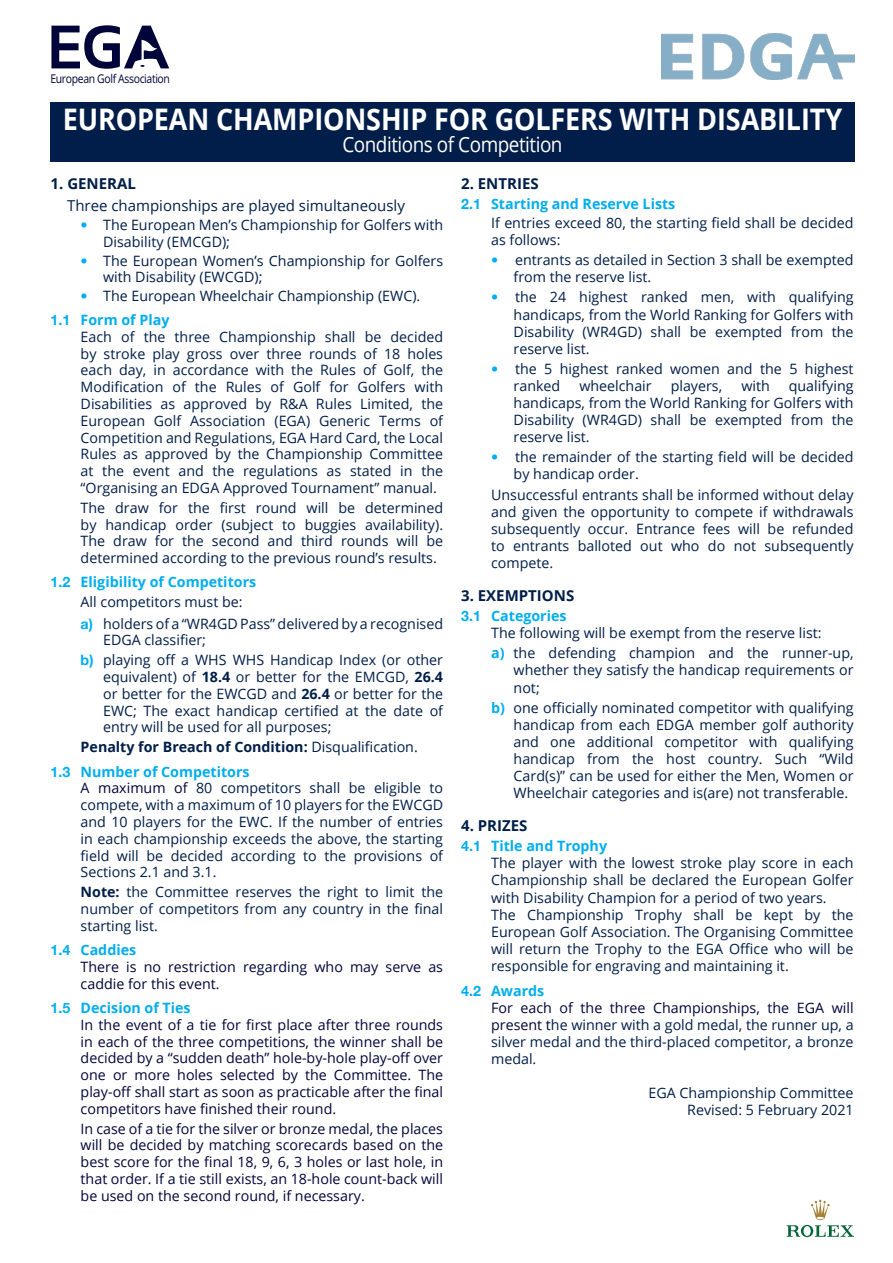
<style>
.page{position:relative;width:893px;height:1263px;background:#fff}
.page>*{position:absolute;margin:0;border:0;box-sizing:border-box;transform-origin:0 0}
.t1{font:700 29.7px "Open Sans";letter-spacing:-.005em;color:#fff;scale:.91 1}
.t2{font:21px "Open Sans";letter-spacing:-.025em;color:#fff;scale:.9 1}
.t3{font:15px "Open Sans";color:#001e49}
.t4{font:700 15px "Open Sans";color:#001e49}
.t5{font:14.25px/17.1px "Open Sans";color:#001e49;text-align:justify}
.t6{font:14.25px/16.8px "Open Sans";color:#000539;text-align:justify}
.t7{font:700 14.25px "Open Sans";color:#00aeef}
.t8{font:700 14.25px "Open Sans";color:#001e49}
.t9{font:12px "Open Sans";letter-spacing:-.035em;color:#000539;scale:.87 1}
.s1{font-family:"Helvetica Neue"}
.s2{font-family:"Helvetica Neue";font-weight:700;color:#00aeef}
.s3{font-weight:700}
.s4{font-weight:400}
.s5{color:#000539}
.s6{font-weight:700;color:#00aeef}
</style>
<div class="page">
<svg style="left:787px;top:1200px;width:67px;height:37px"></svg>
<div style="left:50px;top:102px;width:804px;height:60px;background:#001e49"></div>
<svg style="left:51px;top:25px;width:118px;height:44px"></svg>
<img style="left:662px;top:34px;width:192px;height:45px">
<p class="t9" style="left:50px;top:70px;width:139px">European Golf Association</p>
<h1 class="t1" style="left:63px;top:98px;width:858px">EUROPEAN CHAMPIONSHIP FOR GOLFERS WITH DISABILITY</h1>
<h2 class="t2" style="left:342px;top:130px;width:246px">Conditions of Competition</h2>
<p class="t4" style="left:51px;top:173px;width:87px">1. GENERAL</p>
<p class="t3" style="left:67px;top:195px;width:339px">Three championships are played simultaneously</p>
<p class="t5" style="left:103px;top:216px;width:341px">The European Men’s Championship for Golfers with<br>Disability (EMCGD);</p>
<p class="t5" style="left:103px;top:252px;width:341px">The European Women’s Championship for Golfers with Disability (EWCGD);</p>
<p class="t5" style="left:103px;top:287px;width:319px">The European Wheelchair Championship (EWC).</p>
<p class="t7" style="left:51px;top:310px;width:120px"><span class="s1">1.1</span> Form of Play</p>
<p class="t5" style="left:81px;top:328px;width:364px">Each of the three Championship shall be decided by stroke play gross over three rounds of 18 holes each day, in accordance with the Rules of Golf, the Modification of the Rules of Golf for Golfers with Disabilities as approved by R&amp;A Rules Limited, the European Golf Association (EGA) Generic Terms of Competition and Regulations, EGA Hard Card, the Local Rules as approved by the Championship Committee at the event and the regulations as stated in the “Organising an EDGA Approved Tournament” manual.</p>
<p class="t5" style="left:81px;top:499px;width:364px">The draw for the first round will be determined by handicap order (subject to buggies availability).<br>The draw for the second and third rounds will be determined according to the previous round’s results.</p>
<p class="t7" style="left:51px;top:572px;width:207px"><span class="s1">1.2</span> Eligibility of Competitors</p>
<p class="t5" style="left:81px;top:593px;width:163px">All competitors must be:</p>
<p class="t5" style="left:103px;top:615px;width:341px;text-indent:-22px"><span class="s2">a)</span> holders of a “WR4GD Pass” delivered by a recognised<br>EDGA classifier;</p>
<p class="t5" style="left:103px;top:651px;width:341px;text-indent:-22px"><span class="s2">b)</span> playing off a WHS WHS Handicap Index (or other equivalent) of <span class="s3">18.4</span> or better for the EMCGD, <span class="s3">26.4 </span>or better for the EWCGD and <span class="s3">26.4</span> or better for the EWC; The exact handicap certified at the date of entry will be used for all purposes;</p>
<p class="t8" style="left:81px;top:737px;width:339px">Penalty for Breach of Condition: <span class="s4">Disqualification.</span></p>
<p class="t7" style="left:51px;top:761px;width:201px"><span class="s1">1.3</span> Number of Competitors</p>
<p class="t5" style="left:81px;top:779px;width:364px"><span class="s5">A maximum of</span> 80 competitors shall be eligible to compete, with a maximum of 10 players for the EWCGD and 10 players for the EWC. If the number of entries in each championship exceeds the above, the starting field will be decided according to the provisions of Sections 2.1 and 3.1.</p>
<p class="t5" style="left:81px;top:883px;width:364px"><span class="s3">Note:</span> the Committee reserves the right to limit the number of competitors from any country in the final starting list.</p>
<p class="t7" style="left:51px;top:940px;width:87px"><span class="s1">1.4</span> Caddies</p>
<p class="t6" style="left:81px;top:958px;width:364px">There is no restriction regarding who may serve as caddie for this event.</p>
<p class="t7" style="left:51px;top:998px;width:142px"><span class="s1">1.5</span> Decision of Ties</p>
<p class="t6" style="left:81px;top:1016px;width:364px">In the event of a tie for first place after three rounds in each of the three competitions, the winner shall be decided by a “sudden death” hole-by-hole play-off over one or more holes selected by the Committee. The play-off shall start as soon as practicable after the final competitors have finished their round.</p>
<p class="t6" style="left:81px;top:1119px;width:364px">In case of a tie for the silver or bronze medal, the places will be decided by matching scorecards based on the best score for the final 18, 9, 6, 3 holes or last hole, in that order. If a tie still exists, an 18-hole count-back will be used on the second round, if necessary.</p>
<p class="t4" style="left:461px;top:173px;width:79px">2. ENTRIES</p>
<p class="t7" style="left:461px;top:194px;width:216px"><span class="s1">2.1</span> Starting and Reserve Lists</p>
<p class="t5" style="left:491px;top:214px;width:364px">If entries exceed 80, the starting field shall be decided as follows:</p>
<p class="t5" style="left:514px;top:251px;width:341px">entrants as detailed in Section 3 shall be exempted from the reserve list.</p>
<p class="t5" style="left:514px;top:288px;width:341px">the 24 highest ranked men, with qualifying handicaps, from the World Ranking for Golfers with Disability (WR4GD) shall be exempted from the reserve list.</p>
<p class="t5" style="left:514px;top:360px;width:341px">the 5 highest ranked women and the 5 highest ranked</p>
<p class="t5" style="left:514px;top:377px;width:341px;text-indent:275px">qualifying handicaps, from the World Ranking for Golfers with Disability (WR4GD) shall be exempted from the reserve list.</p>
<p class="t5" style="left:514px;top:448px;width:341px">the remainder of the starting field will be decided by handicap order.</p>
<p class="t5" style="left:491px;top:485px;width:364px">Unsuccessful entrants shall be informed without delay and given the opportunity to compete if withdrawals subsequently occur. Entrance fees will be refunded to entrants balloted out who do not subsequently compete.</p>
<p class="t4" style="left:461px;top:585px;width:115px">3. EXEMPTIONS</p>
<p class="t7" style="left:461px;top:606px;width:107px"><span class="s1">3.1</span> Categories</p>
<p class="t5" style="left:491px;top:624px;width:332px">The following will be exempt from the reserve list:</p>
<p class="t5" style="left:514px;top:644px;width:341px;text-indent:-22px"><span class="s6">a)</span> the defending champion and the runner-up, whether they satisfy the handicap requirements or not;</p>
<p class="t5" style="left:514px;top:698px;width:341px;text-indent:-22px"><span class="s6">b)</span> one officially nominated competitor with qualifying handicap from each EDGA member golf authority and one additional competitor with qualifying handicap from the host country. Such “Wild Card(s)” can be used for either the Men, Women or Wheelchair categories and is(are) not transferable.</p>
<p class="t4" style="left:461px;top:815px;width:68px">4. PRIZES</p>
<p class="t7" style="left:461px;top:836px;width:147px"><span class="s1">4.1</span> Title and Trophy</p>
<p class="t5" style="left:491px;top:854px;width:364px">The player with the lowest stroke play score in each Championship shall be declared the European Golfer with Disability Champion for a period of two years.</p>
<p class="t5" style="left:491px;top:905px;width:364px">The Championship Trophy shall be kept by the European Golf Association. The Organising Committee will return the Trophy to the EGA Office who will be responsible for engraving and maintaining it.</p>
<p class="t7" style="left:461px;top:980px;width:85px"><span class="s1">4.2</span> Awards</p>
<p class="t5" style="left:491px;top:998px;width:364px"><span class="s5">For each of the three Championships, the EGA will present t</span>he winner with a gold medal, the runner up, a silver medal and the third-placed competitor, a bronze medal.</p>
<p class="t5" style="left:649px;top:1084px;width:206px">EGA Championship Committee</p>
<p class="t5" style="left:687px;top:1101px;width:168px">Revised: 5 February 2021</p>
<p class="t5" style="left:579px;top:377px;width:74px">wheelchair</p>
<p class="t5" style="left:671px;top:377px;width:53px">players,</p>
<p class="t5" style="left:741px;top:377px;width:30px">with</p>
</div>
